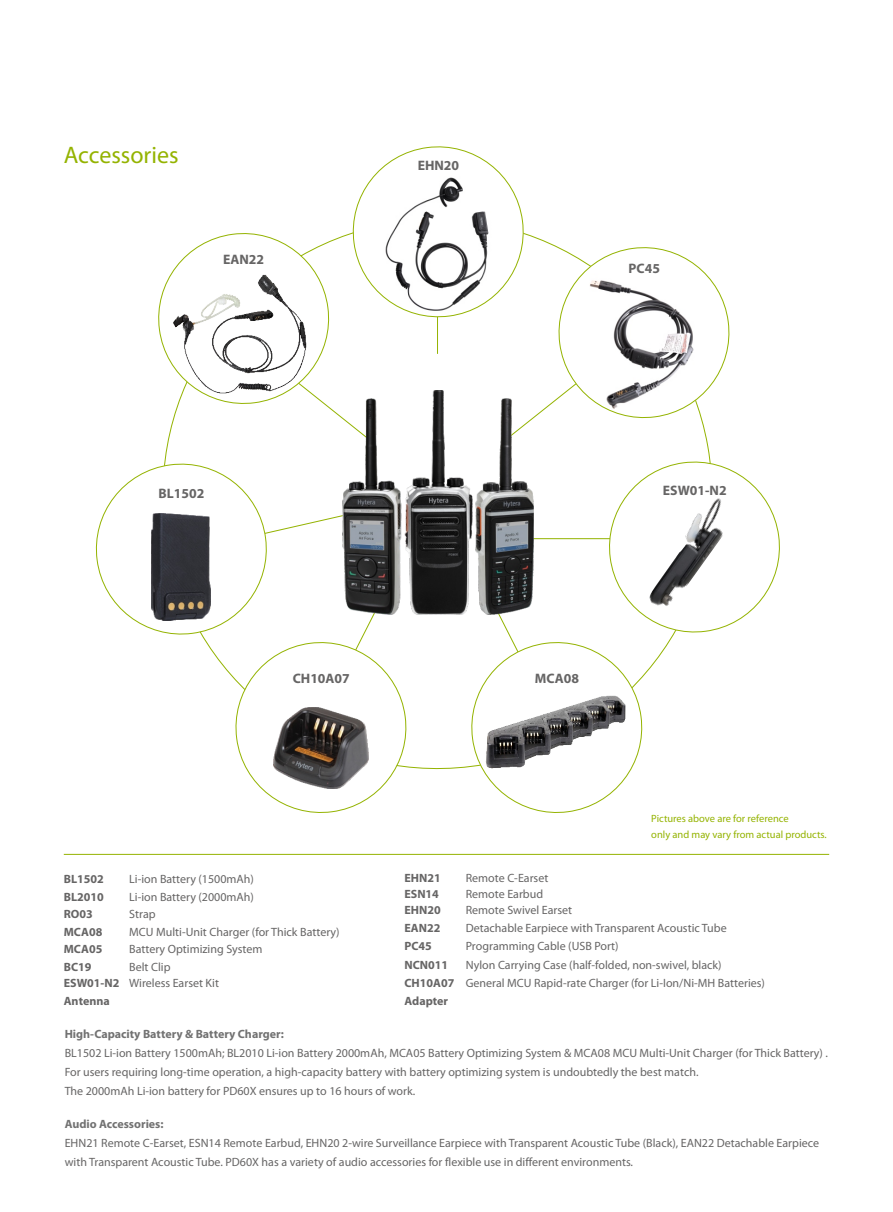
<style>
.page{position:relative;width:893px;height:1212px;background:#fff}
.page>*{position:absolute;margin:0;border:0;box-sizing:border-box;transform-origin:0 0}
.t1{font:24px "Myriad Pro";color:#94b301}
.t2{font:700 13.8px "Myriad Pro";color:#666565}
.t3{font:12px/18.8px "Myriad Pro";color:#666565}
.t4{font:700 12px "Myriad Pro";color:#666565}
.t5{font:700 12px "Myriad Pro";color:#727272}
.t6{font:10.5px/16.4px "Myriad Pro";color:#94b301}
.s1{font-weight:700}
</style>
<div class="page">
<hr style="left:64px;top:854px;width:765px;height:1px;background:#94b301">
<svg style="left:95px;top:146px;width:685px;height:667px"></svg>
<img style="left:152px;top:513px;width:59px;height:108px">
<img style="left:274px;top:707px;width:94px;height:81px">
<img style="left:342px;top:390px;width:191px;height:224px">
<img style="left:650px;top:493px;width:89px;height:122px">
<h1 class="t1" style="left:64px;top:145px;width:116px">Accessories</h1>
<p class="t2" style="left:223px;top:253px;width:43px">EAN22</p>
<p class="t2" style="left:418px;top:160px;width:43px">EHN20</p>
<p class="t2" style="left:629px;top:263px;width:33px">PC45</p>
<p class="t2" style="left:159px;top:487px;width:47px">BL1502</p>
<p class="t2" style="left:663px;top:484px;width:65px">ESW01-N2</p>
<p class="t2" style="left:293px;top:672px;width:59px">CH10A07</p>
<p class="t2" style="left:535px;top:672px;width:46px">MCA08</p>
<p class="t6" style="left:651px;top:811px;width:177px">Pictures above are for reference<br>only and may vary from actual products.</p>
<p class="t4" style="left:64px;top:874px;width:42px">BL1502</p>
<p class="t3" style="left:129px;top:870px;width:126px">Li-ion Battery (1500mAh)</p>
<p class="t4" style="left:64px;top:891px;width:42px">BL2010</p>
<p class="t3" style="left:129px;top:888px;width:126px">Li-ion Battery (2000mAh)</p>
<p class="t4" style="left:64px;top:909px;width:31px">RO03</p>
<p class="t3" style="left:129px;top:906px;width:28px">Strap</p>
<p class="t4" style="left:404px;top:873px;width:38px">EHN21</p>
<p class="t3" style="left:466px;top:870px;width:84px">Remote C-Earset</p>
<p class="t4" style="left:404px;top:889px;width:36px">ESN14</p>
<p class="t3" style="left:466px;top:886px;width:79px">Remote Earbud</p>
<p class="t4" style="left:404px;top:905px;width:38px">EHN20</p>
<p class="t3" style="left:466px;top:902px;width:108px">Remote Swivel Earset</p>
<p class="t4" style="left:64px;top:927px;width:40px">MCA08</p>
<p class="t3" style="left:129px;top:923px;width:212px">MCU Multi-Unit Charger (for Thick Battery)</p>
<p class="t4" style="left:64px;top:944px;width:40px">MCA05</p>
<p class="t3" style="left:129px;top:941px;width:135px">Battery Optimizing System</p>
<p class="t4" style="left:404px;top:923px;width:37px">EAN22</p>
<p class="t3" style="left:466px;top:920px;width:262px">Detachable Earpiece with Transparent Acoustic Tube</p>
<p class="t4" style="left:404px;top:941px;width:29px">PC45</p>
<p class="t3" style="left:466px;top:938px;width:154px">Programming Cable (USB Port)</p>
<p class="t4" style="left:64px;top:962px;width:29px">BC19</p>
<p class="t3" style="left:129px;top:958px;width:43px">Belt Clip</p>
<p class="t4" style="left:404px;top:960px;width:45px">NCN011</p>
<p class="t3" style="left:466px;top:956px;width:257px">Nylon Carrying Case (half-folded, non-swivel, black)</p>
<p class="t3" style="left:64px;top:975px;width:157px;line-height:17.7px"><span class="s1">ESW01-N2</span> Wireless Earset Kit<br><span class="s1">Antenna</span></p>
<p class="t3" style="left:404px;top:975px;width:362px;line-height:18.1px"><span class="s1">CH10A07</span> General MCU Rapid-rate Charger (for Li-Ion/Ni-MH Batteries)<br><span class="s1">Adapter</span></p>
<p class="t5" style="left:65px;top:1029px;width:221px">High-Capacity Battery &amp; Battery Charger:</p>
<p class="t3" style="left:65px;top:1045px;width:765px">BL1502 Li-ion Battery 1500mAh; BL2010 Li-ion Battery 2000mAh, MCA05 Battery Optimizing System &amp; MCA08 MCU Multi-Unit Charger (for Thick Battery) .<br>For users requiring long-time operation, a high-capacity battery with battery optimizing system is undoubtedly the best match.<br>The 2000mAh Li-ion battery for PD60X ensures up to 16 hours of work.</p>
<p class="t5" style="left:65px;top:1119px;width:100px">Audio Accessories:</p>
<p class="t3" style="left:65px;top:1135px;width:756px">EHN21 Remote C-Earset, ESN14 Remote Earbud, EHN20 2-wire Surveillance Earpiece with Transparent Acoustic Tube (Black), EAN22 Detachable Earpiece with Transparent Acoustic Tube. PD60X has a variety of audio accessories for flexible use in different environments.</p>
</div>
